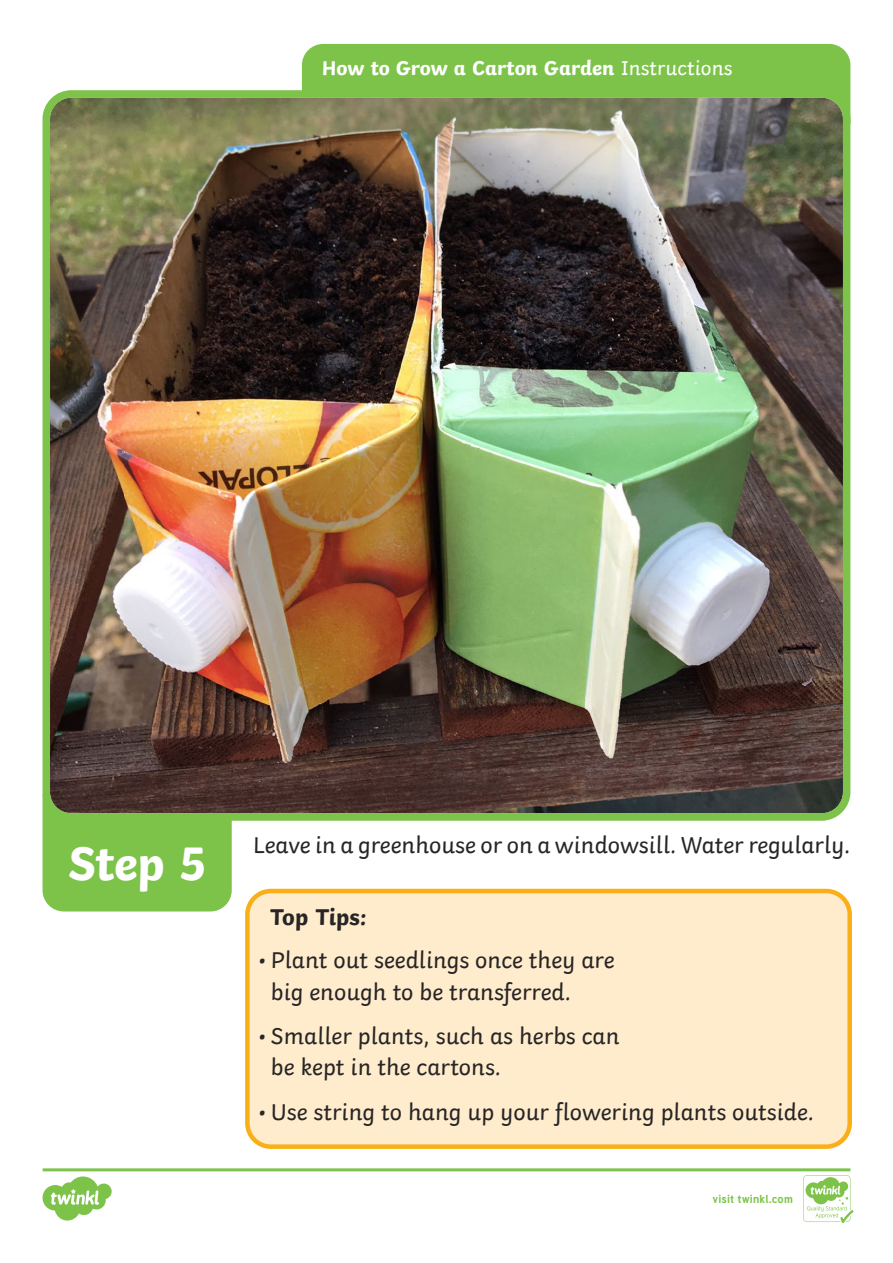
<style>
.page{position:relative;width:893px;height:1263px;background:#fff}
.page>*{position:absolute;margin:0;border:0;box-sizing:border-box;transform-origin:0 0}
.Heading_1{font:700 49.5px "Twinkl";color:#fff}
.KS1_Body_Copy{font:24px/31.5px "Twinkl";color:#282526}
.Heading_3{font:700 24px "Twinkl";letter-spacing:-.01em;color:#282526}
.Heading_3-2{font:700 21px "Twinkl";letter-spacing:-.005em;color:#fff}
.t1{font:700 11.4px "Tuffy";letter-spacing:.015em;color:#7dc34a}
.s1{font-weight:400}
</style>
<div class="page">
<div style="left:43px;top:801px;width:189px;height:110px;background:#7dc34a"></div>
<div style="left:302px;top:44px;width:548px;height:66px;background:#7dc34a"></div>
<img style="left:52px;top:99px;width:789px;height:713px">
<div style="left:43px;top:90px;width:807px;height:731px;border:8px solid #7dc34a;border-radius:25px"></div>
<div style="left:247px;top:891px;width:603px;height:256px;background:#feeccd;border-radius:24px"></div>
<div style="left:245px;top:889px;width:607px;height:260px;border:4px solid #faaf18;border-radius:24px"></div>
<svg style="left:43px;top:1168px;width:810px;height:55px"></svg>
<p class="Heading_3-2" style="left:322px;top:50px;width:412px">How to Grow a Carton Garden <span class="s1">Instructions</span></p>
<p class="Heading_1" style="left:68px;top:822px;width:139px">Step 5</p>
<p class="KS1_Body_Copy" style="left:253px;top:827px;width:599px">Leave in a greenhouse or on a windowsill. Water regularly.</p>
<p class="Heading_3" style="left:270px;top:897px;width:98px">Top Tips:</p>
<p class="KS1_Body_Copy" style="left:271px;top:942px;width:345px;text-indent:-13px">• Plant out seedlings once they are big enough to be transferred.</p>
<p class="KS1_Body_Copy" style="left:271px;top:1018px;width:350px;text-indent:-13px">• Smaller plants, such as herbs can be kept in the cartons.</p>
<p class="KS1_Body_Copy" style="left:258px;top:1094px;width:557px">• Use string to hang up your flowering plants outside.</p>
<p class="t1" style="left:712px;top:1190px;width:82px">visit twinkl.com</p>
</div>
